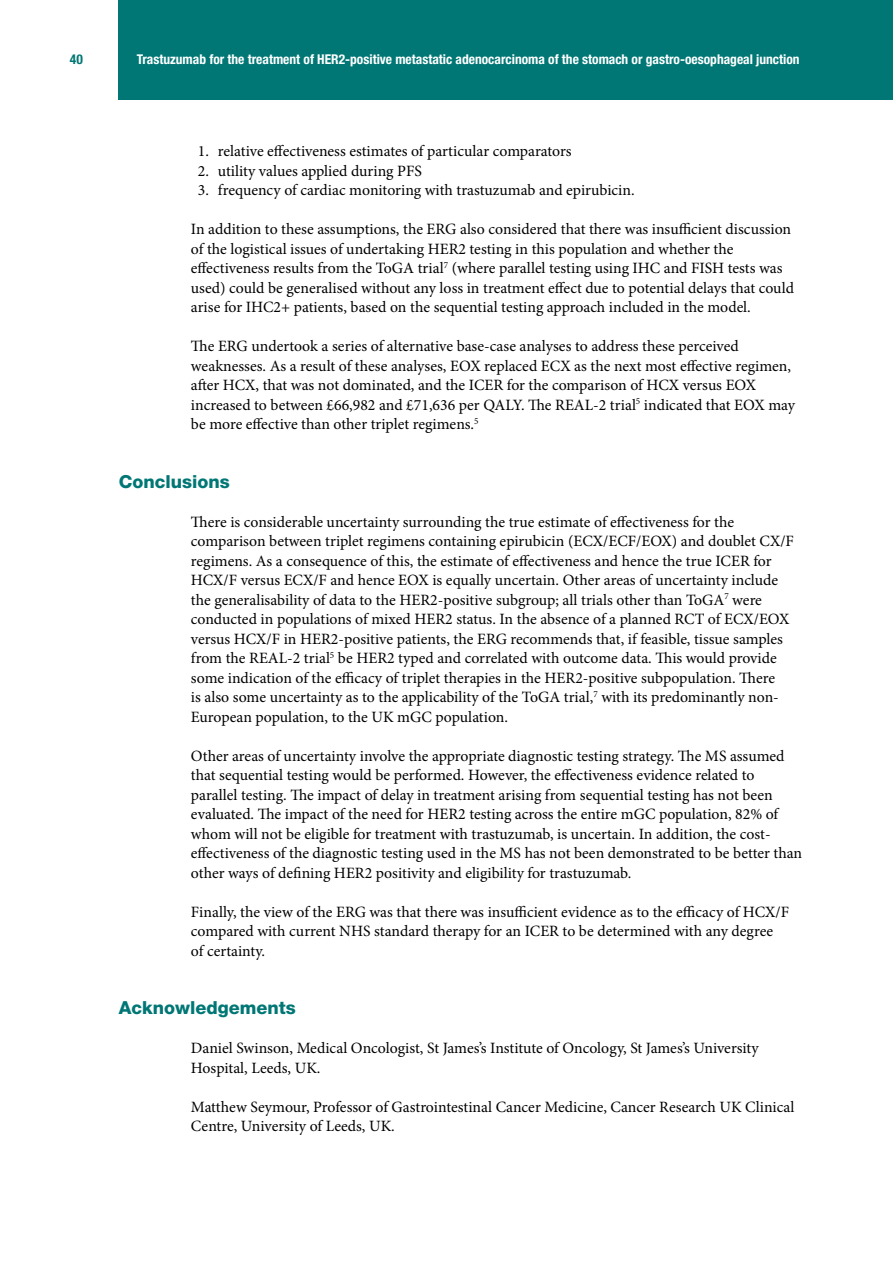
<style>
.page{position:relative;width:893px;height:1263px;background:#fff}
.page>*{position:absolute;margin:0;border:0;box-sizing:border-box;transform-origin:0 0}
.t1{font:800 18px "Helvetica Neue LT Pro";color:#007775}
.t2{font:15.75px/19.5px "Minion Pro";letter-spacing:-.005em;color:#000}
.t3{font:700 condensed 13.5px "Helvetica Neue LT Pro";color:#fff}
.t4{font:700 condensed 13.5px "Helvetica Neue LT Pro";color:#007775}
</style>
<div class="page">
<div style="left:119px;top:0;width:774px;height:99px;background:#007775"></div>
<p class="t4" style="left:70px;top:51px;width:14px">40</p>
<p class="t3" style="left:137px;top:51px;width:664px">Trastuzumab for the treatment of HER2-positive metastatic adenocarcinoma of the stomach or gastro-oesophageal junction</p>
<p class="t2" style="left:198px;top:141px;width:375px">1. relative effectiveness estimates of particular comparators</p>
<p class="t2" style="left:198px;top:161px;width:226px">2. utility values applied during PFS</p>
<p class="t2" style="left:198px;top:180px;width:438px">3. frequency of cardiac monitoring with trastuzumab and epirubicin.</p>
<p class="t2" style="left:191px;top:219px;width:604px">In addition to these assumptions, the ERG also considered that there was insufficient discussion of the logistical issues of undertaking HER2 testing in this population and whether the effectiveness results from the ToGA trial<sup>7</sup> (where parallel testing using IHC and FISH tests was used) could be generalised without any loss in treatment effect due to potential delays that could arise for IHC2+ patients, based on the sequential testing approach included in the model.</p>
<p class="t2" style="left:191px;top:336px;width:606px">The ERG undertook a series of alternative base-case analyses to address these perceived weaknesses. As a result of these analyses, EOX replaced ECX as the next most effective regimen, after HCX, that was not dominated, and the ICER for the comparison of HCX versus EOX increased to between £66,982 and £71,636 per QALY. The REAL-2 trial<sup>5</sup> indicated that EOX may be more effective than other triplet regimens.<sup>5</sup></p>
<p class="t1" style="left:119px;top:470px;width:113px">Conclusions</p>
<p class="t2" style="left:191px;top:512px;width:604px">There is considerable uncertainty surrounding the true estimate of effectiveness for the comparison between triplet regimens containing epirubicin (ECX/ECF/EOX) and doublet CX/F regimens. As a consequence of this, the estimate of effectiveness and hence the true ICER for HCX/F versus ECX/F and hence EOX is equally uncertain. Other areas of uncertainty include the generalisability of data to the HER2-positive subgroup; all trials other than ToGA<sup>7</sup> were conducted in populations of mixed HER2 status. In the absence of a planned RCT of ECX/EOX versus HCX/F in HER2-positive patients, the ERG recommends that, if feasible, tissue samples from the REAL-2 trial<sup>5</sup> be HER2 typed and correlated with outcome data. This would provide some indication of the efficacy of triplet therapies in the HER2-positive subpopulation. There<br>is also some uncertainty as to the applicability of the ToGA trial,<sup>7</sup> with its predominantly non-European population, to the UK mGC population.</p>
<p class="t2" style="left:191px;top:746px;width:613px">Other areas of uncertainty involve the appropriate diagnostic testing strategy. The MS assumed that sequential testing would be performed. However, the effectiveness evidence related to parallel testing. The impact of delay in treatment arising from sequential testing has not been evaluated. The impact of the need for HER2 testing across the entire mGC population, 82% of whom will not be eligible for treatment with trastuzumab, is uncertain. In addition, the cost&shy;effectiveness of the diagnostic testing used in the MS has not been demonstrated to be better than other ways of defining HER2 positivity and eligibility for trastuzumab.</p>
<p class="t2" style="left:191px;top:902px;width:600px">Finally, the view of the ERG was that there was insufficient evidence as to the efficacy of HCX/F compared with current NHS standard therapy for an ICER to be determined with any degree of certainty.</p>
<p class="t1" style="left:119px;top:997px;width:179px">Acknowledgements</p>
<p class="t2" style="left:191px;top:1038px;width:569px">Daniel Swinson, Medical Oncologist, St James’s Institute of Oncology, St James’s University<br>Hospital, Leeds, UK.</p>
<p class="t2" style="left:191px;top:1097px;width:605px">Matthew Seymour, Professor of Gastrointestinal Cancer Medicine, Cancer Research UK Clinical<br>Centre, University of Leeds, UK.</p>
</div>
